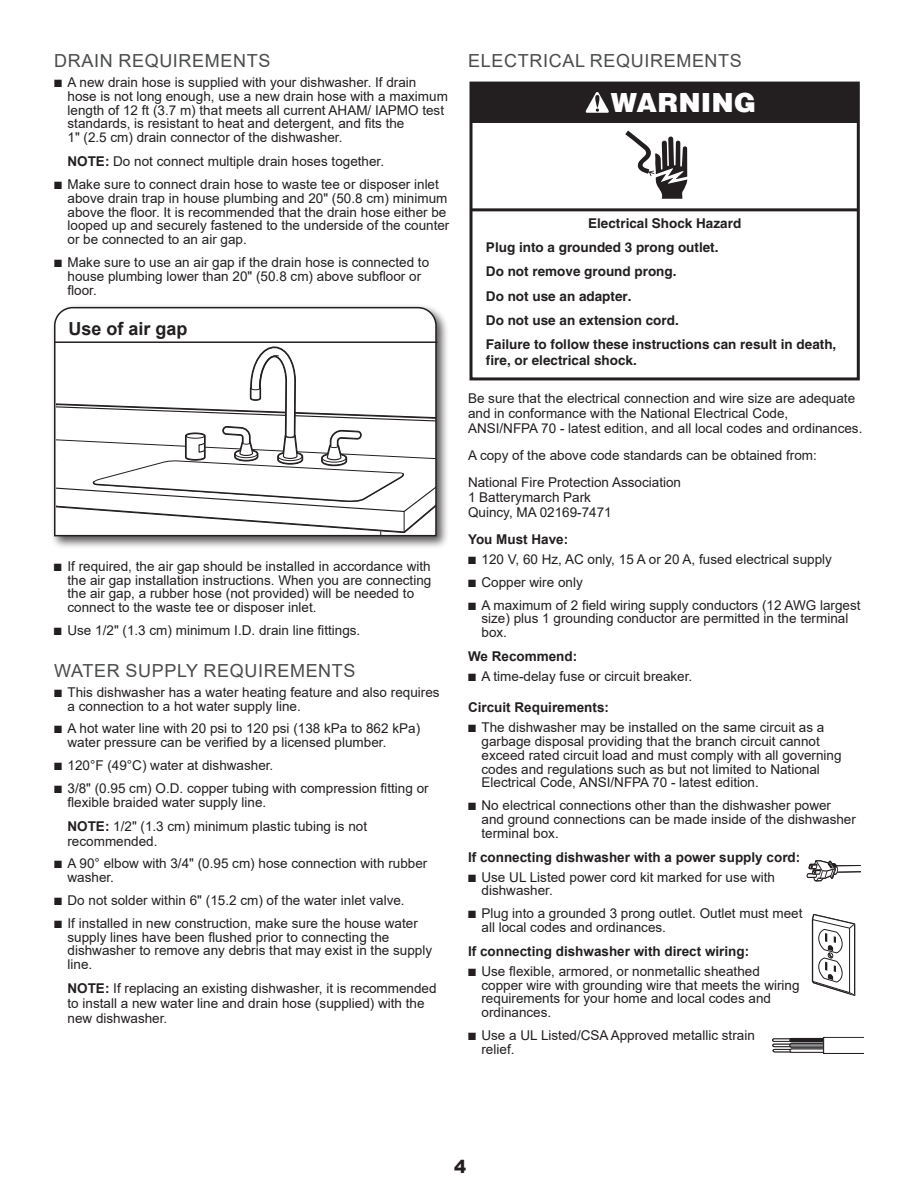
<style>
.page{position:relative;width:918px;height:1188px;background:#fff}
.page>*{position:absolute;margin:0;border:0;box-sizing:border-box;transform-origin:0 0}
.t1{font:900 27px "Helvetica";color:#fff}
.t2{font:18px "Arial";letter-spacing:.035em;color:#4b4c4d}
.t3{font:700 18px "Arial";color:#231f20}
.t4{font:900 18px "Arial";color:#231f20}
.t5{font:13.5px/13.8px "Arial";color:#231f20}
.t6{font:700 13.5px/24px "Helvetica";color:#231f20}
.t7{font:700 13.5px "Arial";color:#231f20}
.s1{font-weight:700}
</style>
<div class="page">
<div style="left:51px;top:303px;width:399px;height:246px;background:#231f20;opacity:.75"></div>
<svg style="left:53px;top:306px;width:384px;height:231px"></svg>
<hr style="left:55px;top:341px;width:382px;height:2px;background:#231f20">
<svg style="left:625px;top:131px;width:62px;height:68px"></svg>
<div style="left:471px;top:83px;width:387px;height:39px;background:#231f20"></div>
<hr style="left:471px;top:208px;width:387px;height:3px;background:#231f20">
<svg style="left:585px;top:92px;width:24px;height:21px"></svg>
<div style="left:470px;top:82px;width:390px;height:298px;border:3px solid #231f20"></div>
<svg style="left:811px;top:914px;width:45px;height:82px"></svg>
<svg style="left:807px;top:860px;width:53px;height:22px"></svg>
<div style="left:772px;top:1038px;width:22px;height:4px;border:1px solid #231f20"></div>
<div style="left:789px;top:1038px;width:47px;height:4px;border:1px solid #231f20;border-radius:2px"></div>
<div style="left:772px;top:1044px;width:22px;height:3px;border:1px solid #231f20"></div>
<div style="left:789px;top:1043px;width:47px;height:5px;border:1px solid #231f20;border-radius:2px"></div>
<div style="left:789px;top:1048px;width:47px;height:5px;border:1px solid #231f20;border-radius:2px"></div>
<div style="left:772px;top:1039px;width:22px;height:3px;border:1px solid #231f20"></div>
<hr style="left:790px;top:1039px;width:45px;height:3px;background:#231f20;border-radius:2px">
<div style="left:790px;top:1038px;width:45px;height:4px;border:1px solid #231f20;border-radius:2px"></div>
<div style="left:773px;top:1044px;width:21px;height:3px;border:1px solid #231f20"></div>
<div style="left:789px;top:1043px;width:47px;height:4px;border:1px solid #231f20;border-radius:2px"></div>
<div style="left:773px;top:1049px;width:21px;height:3px;border:1px solid #231f20"></div>
<hr style="left:790px;top:1049px;width:46px;height:3px;background:#fff;border-radius:2px">
<div style="left:790px;top:1049px;width:46px;height:4px;border:1px solid #231f20;border-radius:2px"></div>
<svg style="left:823px;top:1037px;width:41px;height:17px"></svg>
<h2 class="t2" style="left:54px;top:48px;width:218px">DRAIN REQUIREMENTS</h2>
<p class="t5" style="left:68px;top:75px;width:382px;text-indent:-14px">■ A new drain hose is supplied with your dishwasher. If drain hose is not long enough, use a new drain hose with a maximum length of 12 ft (3.7 m) that meets all current AHAM/ IAPMO test standards, is resistant to heat and detergent, and fits the<br>1" (2.5 cm) drain connector of the dishwasher.</p>
<p class="t5" style="left:68px;top:154px;width:318px"><span class="s1">NOTE:</span> Do not connect multiple drain hoses together.</p>
<p class="t5" style="left:68px;top:177px;width:383px;text-indent:-14px">■ Make sure to connect drain hose to waste tee or disposer inlet above drain trap in house plumbing and 20" (50.8 cm) minimum above the floor. It is recommended that the drain hose either be looped up and securely fastened to the underside of the counter or be connected to an air gap.</p>
<p class="t5" style="left:68px;top:255px;width:363px;text-indent:-14px">■ Make sure to use an air gap if the drain hose is connected to house plumbing lower than 20" (50.8 cm) above subfloor or floor.</p>
<h2 class="t3" style="left:69px;top:322px;width:121px">Use of air gap</h2>
<p class="t5" style="left:67px;top:559px;width:365px;text-indent:-14px">■ If required, the air gap should be installed in accordance with the air gap installation instructions. When you are connecting the air gap, a rubber hose (not provided) will be needed to connect to the waste tee or disposer inlet.</p>
<p class="t5" style="left:54px;top:623px;width:308px">■ Use 1/2" (1.3 cm) minimum I.D. drain line fittings.</p>
<h2 class="t2" style="left:54px;top:658px;width:303px">WATER SUPPLY REQUIREMENTS</h2>
<p class="t5" style="left:68px;top:685px;width:374px;text-indent:-14px">■ This dishwasher has a water heating feature and also requires a connection to a hot water supply line.</p>
<p class="t5" style="left:68px;top:722px;width:354px;text-indent:-14px">■ A hot water line with 20 psi to 120 psi (138 kPa to 862 kPa) water pressure can be verified by a licensed plumber.</p>
<p class="t5" style="left:54px;top:758px;width:221px">■ 120°F (49°C) water at dishwasher.</p>
<p class="t5" style="left:68px;top:781px;width:363px;text-indent:-14px">■ 3/8" (0.95 cm) O.D. copper tubing with compression fitting or flexible braided water supply line.</p>
<p class="t5" style="left:68px;top:818px;width:301px;line-height:15px"><span class="s1">NOTE:</span> 1/2" (1.3 cm) minimum plastic tubing is not recommended.</p>
<p class="t5" style="left:68px;top:857px;width:361px;text-indent:-14px">■ A 90° elbow with 3/4" (0.95 cm) hose connection with rubber washer.</p>
<p class="t5" style="left:54px;top:893px;width:352px">■ Do not solder within 6" (15.2 cm) of the water inlet valve.</p>
<p class="t5" style="left:68px;top:916px;width:366px;text-indent:-14px">■ If installed in new construction, make sure the house water supply lines have been flushed prior to connecting the dishwasher to remove any debris that may exist in the supply line.</p>
<p class="t5" style="left:68px;top:981px;width:371px;line-height:15px"><span class="s1">NOTE:</span> If replacing an existing dishwasher, it is recommended to install a new water line and drain hose (supplied) with the new dishwasher.</p>
<h2 class="t2" style="left:468px;top:48px;width:275px">ELECTRICAL REQUIREMENTS</h2>
<h1 class="t1" style="left:610px;top:87px;width:148px">WARNING</h1>
<p class="t6" style="left:486px;top:213px;width:352px;text-indent:102px">Electrical Shock Hazard<br>Plug into a grounded 3 prong outlet.<br>Do not remove ground prong.<br>Do not use an adapter.<br>Do not use an extension cord.<br>Failure to follow these instructions can result in death,</p>
<p class="t6" style="left:486px;top:349px;width:152px">fire, or electrical shock.</p>
<p class="t5" style="left:468px;top:391px;width:396px;line-height:15px">Be sure that the electrical connection and wire size are adequate and in conformance with the National Electrical Code,<br>ANSI/NFPA 70 - latest edition, and all local codes and ordinances.</p>
<p class="t5" style="left:468px;top:442px;width:350px;line-height:27px">A copy of the above code standards can be obtained from:<br>National Fire Protection Association</p>
<p class="t5" style="left:468px;top:490px;width:145px;line-height:15px">1 Batterymarch Park<br>Quincy, MA 02169-7471</p>
<p class="t7" style="left:468px;top:534px;width:102px">You Must Have:</p>
<p class="t5" style="left:468px;top:552px;width:365px">■ 120 V, 60 Hz, AC only, 15 A or 20 A, fused electrical supply</p>
<p class="t5" style="left:468px;top:575px;width:116px">■ Copper wire only</p>
<p class="t5" style="left:482px;top:598px;width:381px;text-indent:-14px">■ A maximum of 2 field wiring supply conductors (12 AWG largest size) plus 1 grounding conductor are permitted in the terminal box.</p>
<p class="t7" style="left:468px;top:651px;width:111px">We Recommend:</p>
<p class="t5" style="left:468px;top:669px;width:226px">■ A time-delay fuse or circuit breaker.</p>
<p class="t7" style="left:468px;top:703px;width:143px">Circuit Requirements:</p>
<p class="t5" style="left:482px;top:720px;width:362px;text-indent:-14px">■ The dishwasher may be installed on the same circuit as a garbage disposal providing that the branch circuit cannot exceed rated circuit load and must comply with all governing codes and regulations such as but not limited to National Electrical Code, ANSI/NFPA 70 - latest edition.</p>
<p class="t5" style="left:482px;top:798px;width:376px;text-indent:-14px">■ No electrical connections other than the dishwasher power and ground connections can be made inside of the dishwasher terminal box.</p>
<p class="t7" style="left:468px;top:852px;width:334px">If connecting dishwasher with a power supply cord:</p>
<p class="t5" style="left:482px;top:870px;width:295px;text-indent:-14px">■ Use UL Listed power cord kit marked for use with dishwasher.</p>
<p class="t5" style="left:482px;top:906px;width:322px;text-indent:-14px">■ Plug into a grounded 3 prong outlet. Outlet must meet all local codes and ordinances.</p>
<p class="t7" style="left:468px;top:946px;width:283px">If connecting dishwasher with direct wiring:</p>
<p class="t5" style="left:482px;top:964px;width:320px;text-indent:-14px">■ Use flexible, armored, or nonmetallic sheathed copper wire with grounding wire that meets the wiring requirements for your home and local codes and ordinances.</p>
<p class="t5" style="left:482px;top:1028px;width:275px;text-indent:-14px">■ Use a UL Listed/CSA Approved metallic strain relief.</p>
<h2 class="t4" style="left:454px;top:1156px;width:14px">4</h2>
</div>
